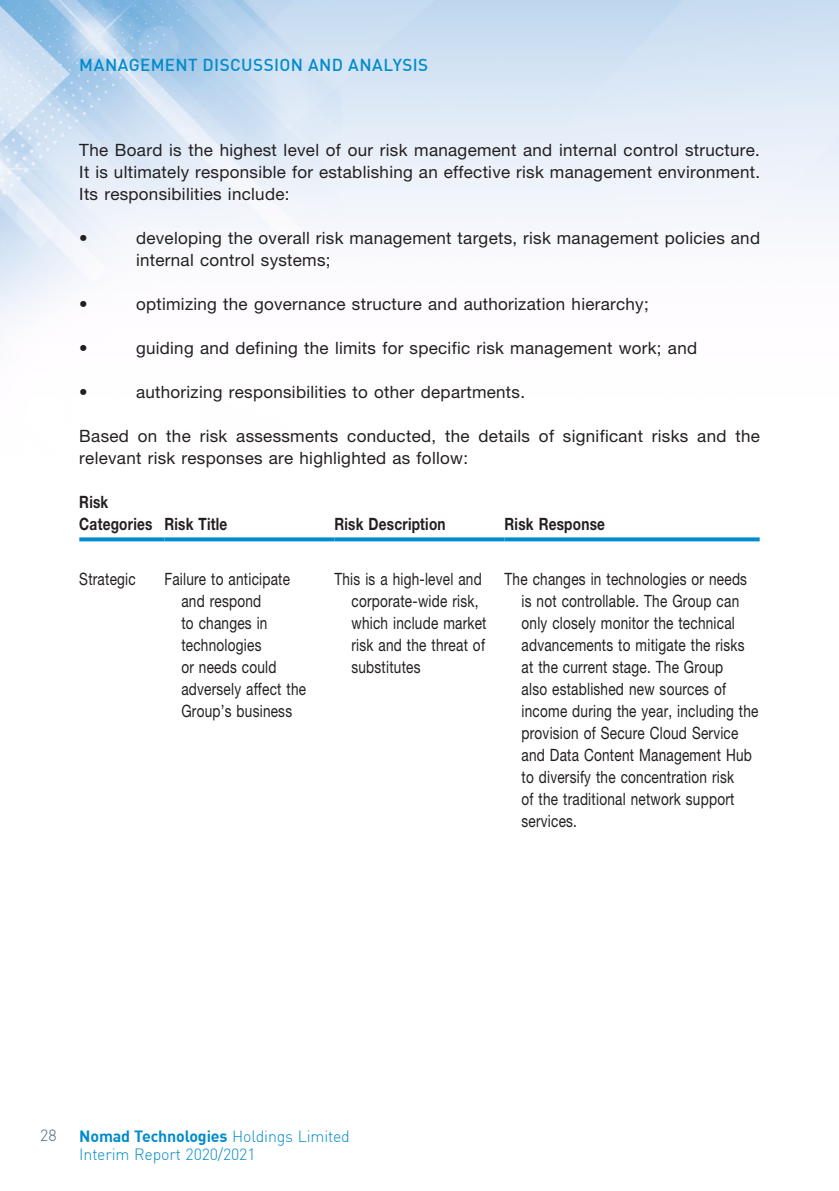
<style>
.page{position:relative;width:839px;height:1191px;background:#fff}
.page>*{position:absolute;margin:0;border:0;box-sizing:border-box;transform-origin:0 0}
.t1{font:17px/22px "Helvetica Neue LT Std";letter-spacing:.015em;color:#231f20}
.t2{font:17px/22px "Helvetica Neue LT Std";letter-spacing:.015em;color:#231f20;scale:.8 1}
.t3{font:700 17px/22px "Helvetica Neue LT Std";letter-spacing:.015em;color:#231f20;scale:.8 1}
.t4{font:500 17px "DIN";letter-spacing:.025em;color:#008bcc}
.t5{font:300 16px/18px "DIN";letter-spacing:-.01em;color:#008bcc}
.t6{font:300 16px "DIN";color:#49617f}
.s1{font-weight:700}
</style>
<div class="page">
<img style="left:0;top:0;width:839px;height:542px">
<svg style="left:79px;top:537px;width:85px;height:4px"></svg>
<svg style="left:164px;top:537px;width:170px;height:4px"></svg>
<svg style="left:334px;top:537px;width:171px;height:4px"></svg>
<svg style="left:505px;top:537px;width:255px;height:4px"></svg>
<p class="t4" style="left:79px;top:53px;width:351px">MANAGEMENT DISCUSSION AND ANALYSIS</p>
<p class="t1" style="left:79px;top:139px;width:682px;text-align:justify">The Board is the highest level of our risk management and internal control structure.<br>It is ultimately responsible for establishing an effective risk management environment.<br>Its responsibilities include:</p>
<p class="t1" style="left:79px;top:227px;width:10px">•</p>
<p class="t1" style="left:136px;top:227px;width:626px">developing the overall risk management targets, risk management policies and internal control systems;</p>
<p class="t1" style="left:79px;top:293px;width:10px">•</p>
<p class="t1" style="left:136px;top:293px;width:514px">optimizing the governance structure and authorization hierarchy;</p>
<p class="t1" style="left:79px;top:337px;width:10px">•</p>
<p class="t1" style="left:136px;top:337px;width:563px">guiding and defining the limits for specific risk management work; and</p>
<p class="t1" style="left:79px;top:380px;width:10px">•</p>
<p class="t1" style="left:136px;top:380px;width:391px">authorizing responsibilities to other departments.</p>
<p class="t1" style="left:79px;top:424px;width:682px">Based on the risk assessments conducted, the details of significant risks and the relevant risk responses are highlighted as follow:</p>
<p class="t3" style="left:79px;top:490px;width:187px">Risk<br>Categories Risk Title</p>
<p class="t3" style="left:334px;top:512px;width:141px">Risk Description</p>
<p class="t3" style="left:505px;top:512px;width:127px">Risk Response</p>
<p class="t2" style="left:79px;top:568px;width:72px">Strategic</p>
<p class="t2" style="left:181px;top:568px;width:157px;text-indent:-17px">Failure to anticipate and respond<br>to changes in technologies<br>or needs could adversely affect the<br>Group’s business</p>
<p class="t2" style="left:351px;top:568px;width:170px;text-indent:-17px">This is a high-level and corporate-wide risk, which include market risk and the threat of substitutes</p>
<p class="t2" style="left:522px;top:568px;width:298px;text-indent:-17px">The changes in technologies or needs is not controllable. The Group can only closely monitor the technical advancements to mitigate the risks at the current stage. The Group<br>also established new sources of income during the year, including the provision of Secure Cloud Service and Data Content Management Hub to diversify the concentration risk<br>of the traditional network support services.</p>
<p class="t6" style="left:40px;top:1125px;width:18px">28</p>
<p class="t5" style="left:79px;top:1127px;width:272px"><span class="s1">Nomad Technologies</span> Holdings Limited<br>Interim Report 2020/2021</p>
</div>
